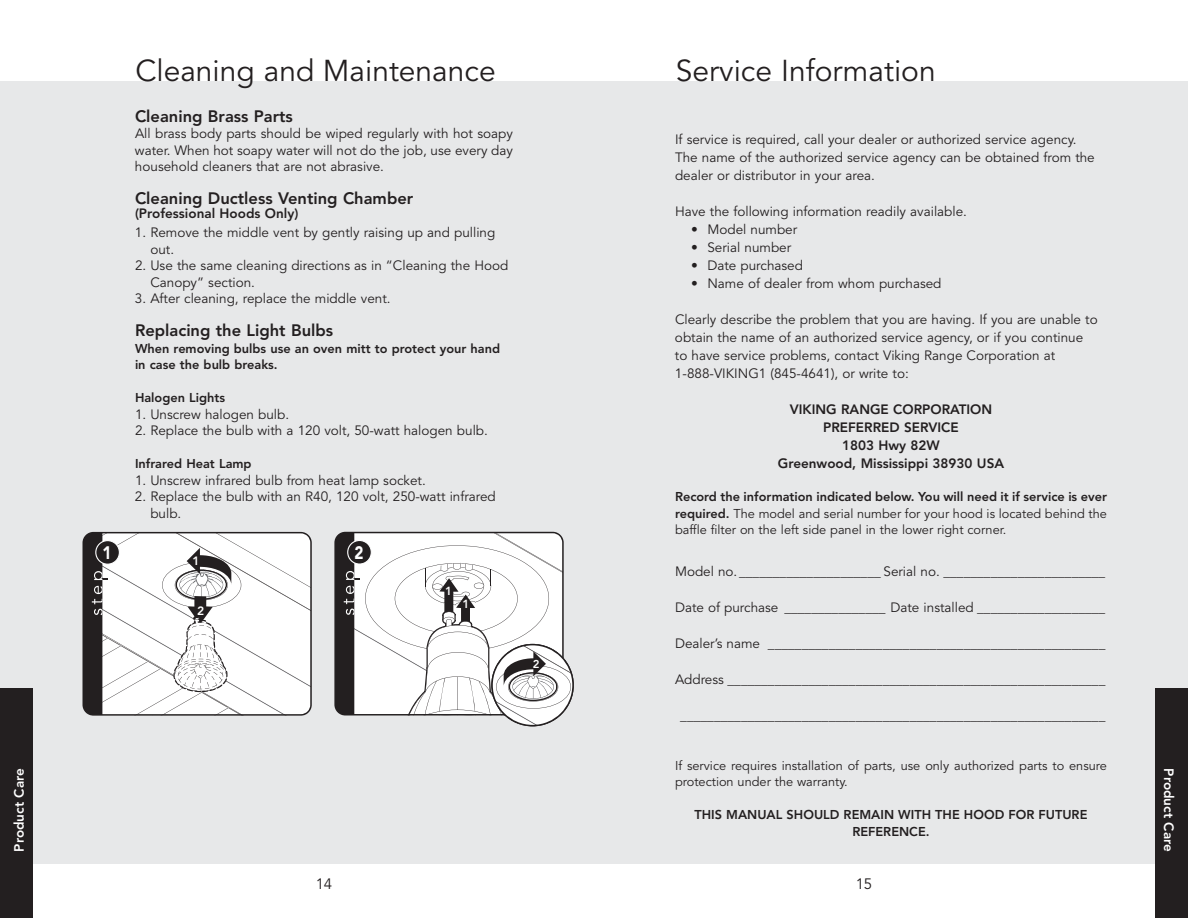
<style>
.page{position:relative;width:1188px;height:918px;background:#fff}
.page>*{position:absolute;margin:0;border:0;box-sizing:border-box;transform-origin:0 0}
.t1{font:30px "Avenir";color:#231f20}
.t2{font:900 18px "Avenir";color:#fff;scale:.85 1}
.t3{font:800 16.5px "Avenir";color:#231f20}
.t4{font:15px "Avenir";color:#231f20}
.t5{font:13.5px/18px "Avenir";color:#231f20}
.t6{font:800 13.5px/18px "Avenir";color:#231f20;text-align:center}
.t7{font:800 13.5px "Avenir";color:#fff}
.t8{font:12.75px/16.5px "Avenir";color:#231f20;text-align:justify}
.t9{font:800 12.75px/16.5px "Avenir";color:#231f20;text-align:center}
.t10{font:800 12px "Avenir";color:#fff}
.t11{font:800 11.7px "Avenir";color:#fff}
.t12{font:800 11.4px "Avenir";color:#fff}
.s1{font-weight:800}
</style>
<div class="page">
<div style="left:594px;top:81px;width:594px;height:783px;background:#e7e8e9"></div>
<div style="left:1155px;top:688px;width:33px;height:230px;background:#231f20"></div>
<div style="left:0;top:81px;width:594px;height:783px;background:#e7e8e9"></div>
<div style="left:0;top:688px;width:33px;height:230px;background:#231f20"></div>
<svg style="left:82px;top:532px;width:230px;height:184px;background:#dcdbdb"></svg>
<img style="left:180px;top:570px;width:36px;height:17px">
<svg style="left:334px;top:532px;width:240px;height:194px;background:#d9d9d9"></svg>
<p class="t7" style="left:13px;top:852px;width:85px;rotate:-90deg">Product Care</p>
<h2 class="t2" style="left:103px;top:546px;width:12px">1</h2>
<h1 class="t1" style="left:135px;top:58px;width:362px">Cleaning and Maintenance</h1>
<p class="t3" style="left:135px;top:109px;width:159px">Cleaning Brass Parts</p>
<p class="t5" style="left:135px;top:127px;width:380px;line-height:16.5px;text-align:justify">All brass body parts should be wiped regularly with hot soapy water. When hot soapy water will not do the job, use every day household cleaners that are not abrasive.</p>
<p class="t3" style="left:135px;top:192px;width:280px">Cleaning Ductless Venting Chamber</p>
<p class="t6" style="left:135px;top:205px;width:165px">(Professional Hoods Only)</p>
<p class="t5" style="left:150px;top:226px;width:347px;line-height:16.5px;text-indent:-15px">1. Remove the middle vent by gently raising up and pulling out.</p>
<p class="t5" style="left:150px;top:259px;width:360px;line-height:16.5px;text-indent:-15px">2. Use the same cleaning directions as in “Cleaning the Hood<br>Canopy” section.</p>
<p class="t5" style="left:135px;top:291px;width:257px">3. After cleaning, replace the middle vent.</p>
<p class="t3" style="left:135px;top:324px;width:200px">Replacing the Light Bulbs</p>
<p class="t9" style="left:135px;top:341px;width:367px;text-align:left">When removing bulbs use an oven mitt to protect your hand in case the bulb breaks.</p>
<p class="t9" style="left:135px;top:391px;width:92px">Halogen Lights</p>
<p class="t5" style="left:135px;top:406px;width:156px">1. Unscrew halogen bulb.</p>
<p class="t5" style="left:135px;top:423px;width:354px">2. Replace the bulb with a 120 volt, 50-watt halogen bulb.</p>
<p class="t9" style="left:135px;top:457px;width:118px">Infrared Heat Lamp</p>
<p class="t5" style="left:135px;top:472px;width:292px">1. Unscrew infrared bulb from heat lamp socket.</p>
<p class="t5" style="left:150px;top:490px;width:347px;line-height:16.5px;text-indent:-15px">2. Replace the bulb with an R40, 120 volt, 250-watt infrared bulb.</p>
<p class="t10" style="left:192px;top:556px;width:9px">1</p>
<p class="t10" style="left:197px;top:606px;width:9px">2</p>
<h2 class="t2" style="left:354px;top:546px;width:12px">2</h2>
<p class="t11" style="left:445px;top:586px;width:8px">1</p>
<p class="t11" style="left:462px;top:600px;width:8px">1</p>
<p class="t12" style="left:533px;top:659px;width:8px">2</p>
<p class="t4" style="left:316px;top:877px;width:18px">14</p>
<h1 class="t1" style="left:676px;top:58px;width:261px">Service Information</h1>
<p class="t5" style="left:675px;top:131px;width:421px">If service is required, call your dealer or authorized service agency.<br>The name of the authorized service agency can be obtained from the dealer or distributor in your area.</p>
<p class="t5" style="left:675px;top:203px;width:294px">Have the following information readily available.</p>
<p class="t5" style="left:691px;top:221px;width:108px">• Model number</p>
<p class="t5" style="left:691px;top:239px;width:102px">• Serial number</p>
<p class="t5" style="left:691px;top:257px;width:113px">• Date purchased</p>
<p class="t5" style="left:691px;top:275px;width:252px">• Name of dealer from whom purchased</p>
<p class="t5" style="left:675px;top:311px;width:424px">Clearly describe the problem that you are having. If you are unable to obtain the name of an authorized service agency, or if you continue to have service problems, contact Viking Range Corporation at 1-888-VIKING1 (845-4641), or write to:</p>
<p class="t6" style="left:778px;top:401px;width:228px">VIKING RANGE CORPORATION<br>PREFERRED SERVICE<br>1803 Hwy 82W<br>Greenwood, Mississippi 38930 USA</p>
<p class="t8" style="left:675px;top:489px;width:434px"><span class="s1">Record the information indicated below. You will need it if service is ever required.</span> The model and serial number for your hood is located behind the baffle filter on the left side panel in the lower right corner.</p>
<p class="t5" style="left:675px;top:563px;width:432px">Model no. _____________________ Serial no. ________________________</p>
<p class="t5" style="left:675px;top:599px;width:432px">Date of purchase _______________ Date installed ___________________</p>
<p class="t5" style="left:675px;top:635px;width:432px">Dealer’s name __________________________________________________</p>
<p class="t5" style="left:675px;top:671px;width:432px">Address ________________________________________________________</p>
<p class="t5" style="left:680px;top:707px;width:427px">_______________________________________________________________</p>
<p class="t8" style="left:675px;top:758px;width:434px">If service requires installation of parts, use only authorized parts to ensure protection under the warranty.</p>
<p class="t9" style="left:695px;top:807px;width:394px">THIS MANUAL SHOULD REMAIN WITH THE HOOD FOR FUTURE<br>REFERENCE.</p>
<p class="t4" style="left:856px;top:877px;width:18px">15</p>
<p class="t7" style="left:1175px;top:768px;width:85px;rotate:90deg">Product Care</p>
</div>
